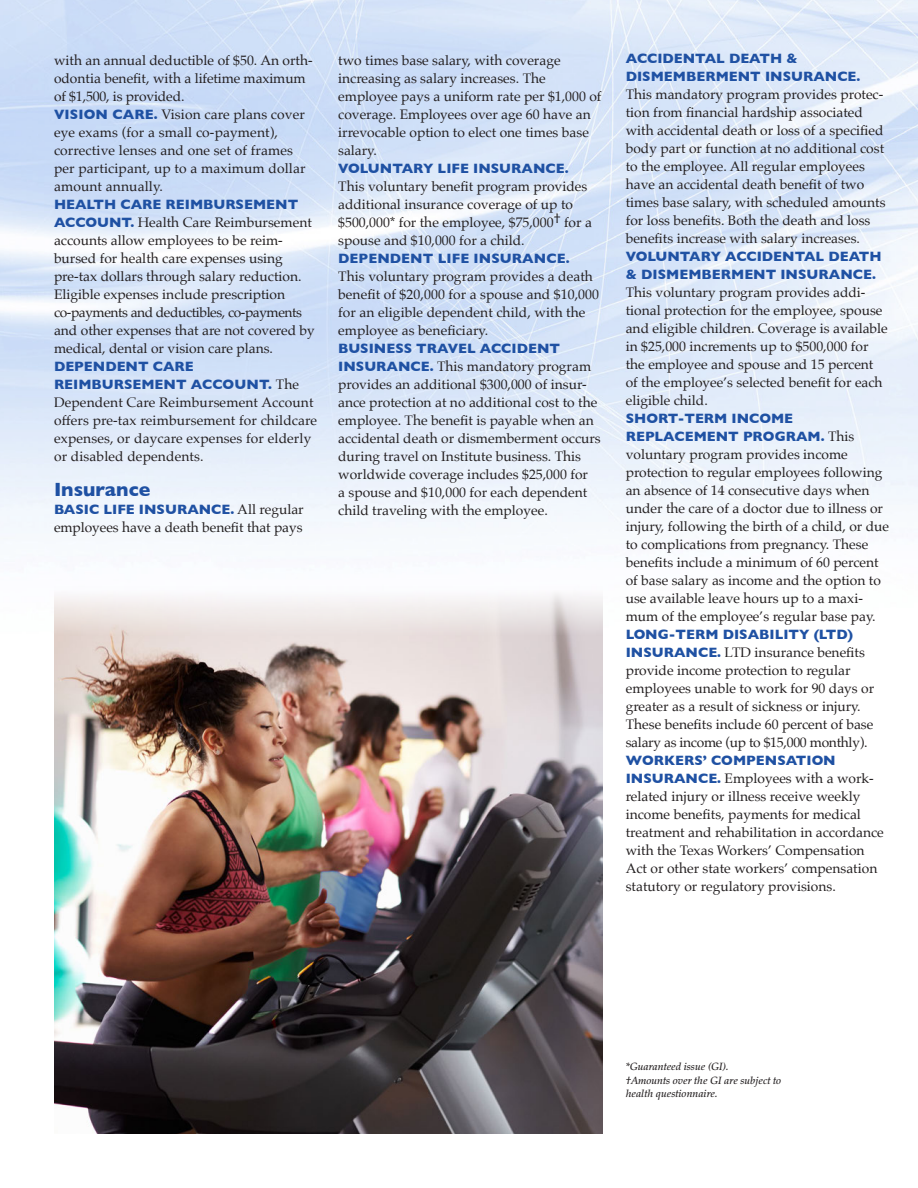
<style>
.page{position:relative;width:918px;height:1188px;background:#fff}
.page>*{position:absolute;margin:0;border:0;box-sizing:border-box;transform-origin:0 0}
.Head{font:700 19.5px "Gill Sans";color:#1f51a3}
.Body_Text{font:13.8px/18px "Palatino";color:#231f20}
.Body_Text-2{font:italic 500 10.5px/13.5px "Palatino LT Std";color:#231f20}
.s1{font-family:"Gill Sans";font-weight:700;color:#1f51a3}
</style>
<div class="page">
<img style="left:0;top:0;width:918px;height:533px">
<img style="left:54px;top:593px;width:549px;height:541px">
<p class="Body_Text" style="left:54px;top:52px;width:260px">with an annual deductible of $50. An orth&shy;odontia benefit, with a lifetime maximum of $1,500, is provided.</p>
<p class="Body_Text" style="left:54px;top:106px;width:253px"><span class="s1">VISION CARE.</span> Vision care plans cover eye exams (for a small co-payment), corrective lenses and one set of frames per participant, up to a maximum dollar amount annually.</p>
<p class="Body_Text" style="left:54px;top:196px;width:262px"><span class="s1">HEALTH CARE REIMBURSEMENT ACCOUNT.</span> Health Care Reimbursement accounts allow employees to be reim&shy;bursed for health care expenses using pre-tax dollars through salary reduction.<br>Eligible expenses include prescription co-payments and deductibles, co-payments and other expenses that are not covered by medical, dental or vision care plans.</p>
<p class="Body_Text" style="left:54px;top:358px;width:265px"><span class="s1">DEPENDENT CARE<br>REIMBURSEMENT ACCOUNT.</span> The<br>Dependent Care Reimbursement Account offers pre-tax reimbursement for childcare expenses, or daycare expenses for elderly or disabled dependents.</p>
<p class="Head" style="left:54px;top:474px;width:98px">Insurance</p>
<p class="Body_Text" style="left:54px;top:500px;width:251px"><span class="s1">BASIC LIFE INSURANCE.</span> All regular employees have a death benefit that pays</p>
<p class="Body_Text" style="left:338px;top:52px;width:265px">two times base salary, with coverage increasing as salary increases. The employee pays a uniform rate per $1,000 of coverage. Employees over age 60 have an irrevocable option to elect one times base salary.</p>
<p class="Body_Text" style="left:338px;top:160px;width:255px"><span class="s1">VOLUNTARY LIFE INSURANCE.<br></span>This voluntary benefit program provides additional insurance coverage of up to $500,000* for the employee, $75,000† for a spouse and $10,000 for a child.</p>
<p class="Body_Text" style="left:338px;top:250px;width:262px"><span class="s1">DEPENDENT LIFE INSURANCE.<br></span>This voluntary program provides a death benefit of $20,000 for a spouse and $10,000 for an eligible dependent child, with the employee as beneficiary.</p>
<p class="Body_Text" style="left:338px;top:340px;width:264px"><span class="s1">BUSINESS TRAVEL ACCIDENT INSURANCE.</span> This mandatory program provides an additional $300,000 of insur&shy;ance protection at no additional cost to the employee. The benefit is payable when an accidental death or dismemberment occurs during travel on Institute business. This worldwide coverage includes $25,000 for<br>a spouse and $10,000 for each dependent child traveling with the employee.</p>
<p class="Body_Text" style="left:626px;top:50px;width:261px"><span class="s1">ACCIDENTAL DEATH &amp; DISMEMBERMENT INSURANCE.<br></span>This mandatory program provides protec&shy;tion from financial hardship associated with accidental death or loss of a specified body part or function at no additional cost to the employee. All regular employees have an accidental death benefit of two times base salary, with scheduled amounts for loss benefits. Both the death and loss benefits increase with salary increases.</p>
<p class="Body_Text" style="left:626px;top:248px;width:264px"><span class="s1">VOLUNTARY ACCIDENTAL DEATH &amp; DISMEMBERMENT INSURANCE.<br></span>This voluntary program provides addi&shy;tional protection for the employee, spouse and eligible children. Coverage is available in $25,000 increments up to $500,000 for the employee and spouse and 15 percent of the employee’s selected benefit for each eligible child.</p>
<p class="Body_Text" style="left:626px;top:410px;width:265px"><span class="s1">SHORT-TERM INCOME REPLACEMENT PROGRAM.</span> This voluntary program provides income protection to regular employees following an absence of 14 consecutive days when under the care of a doctor due to illness or injury, following the birth of a child, or due to complications from pregnancy. These benefits include a minimum of 60 percent of base salary as income and the option to use available leave hours up to a maxi&shy;mum of the employee’s regular base pay.</p>
<p class="Body_Text" style="left:626px;top:626px;width:250px"><span class="s1">LONG-TERM DISABILITY (LTD)<br>INSURANCE.</span> LTD insurance benefits provide income protection to regular employees unable to work for 90 days or greater as a result of sickness or injury.<br>These benefits include 60 percent of base salary as income (up to $15,000 monthly).</p>
<p class="Body_Text" style="left:626px;top:752px;width:260px"><span class="s1">WORKERS’ COMPENSATION INSURANCE.</span> Employees with a work&shy;related injury or illness receive weekly income benefits, payments for medical treatment and rehabilitation in accordance with the Texas Workers’ Compensation Act or other state workers’ compensation statutory or regulatory provisions.</p>
<p class="Body_Text-2" style="left:626px;top:1060px;width:105px">*Guaranteed issue (GI).</p>
<p class="Body_Text-2" style="left:626px;top:1074px;width:157px">†Amounts over the GI are subject to health questionnaire.</p>
</div>
